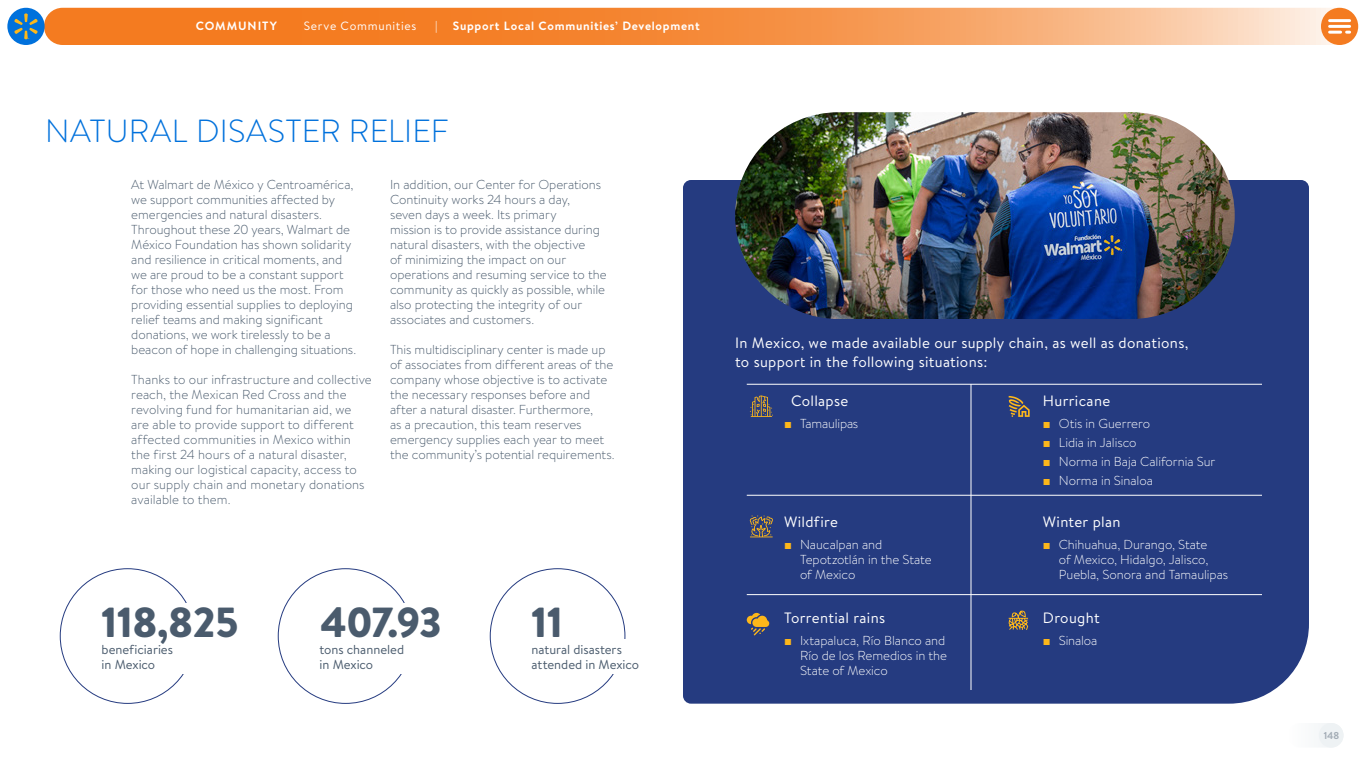
<style>
.page{position:relative;width:1366px;height:768px;background:#fff}
.page>*{position:absolute;margin:0;border:0;box-sizing:border-box;transform-origin:0 0}
.t1{font:900 42px "Bogle";color:#4a5b6d}
.t2{font:300 32px "Bogle";letter-spacing:.01em;color:#0071dc}
.t3{font:15px/19px "Bogle";letter-spacing:.02em;color:#fff}
.t4{font:300 13px/15px "Bogle";letter-spacing:-.005em;color:#4a5b6d}
.t5{font:300 13px/15px "Bogle";letter-spacing:-.005em;color:#fff}
.t6{font:13px/15px "Bogle";letter-spacing:-.005em;color:#4a5b6d}
.t7{font:700 12px "Bogle";letter-spacing:.06em;color:#fff}
.t8{font:12px "Bogle";letter-spacing:.055em;color:#fff}
.t9{font:700 10px "Bogle";color:#a4adb6}
.s1{font-family:"Arial";font-weight:700;color:#fdb71a}
</style>
<div class="page">
<div style="left:683px;top:180px;width:626px;height:524px;background:#253b80"></div>
<svg style="left:1009px;top:396px;width:21px;height:21px"></svg>
<svg style="left:750px;top:515px;width:23px;height:22px"></svg>
<svg style="left:747px;top:613px;width:22px;height:22px"></svg>
<svg style="left:1008px;top:610px;width:21px;height:21px"></svg>
<svg style="left:750px;top:395px;width:23px;height:22px"></svg>
<img style="left:735px;top:112px;width:500px;height:207px;border-radius:103px">
<hr style="left:971px;top:384px;width:1px;height:306px;background:#fff">
<hr style="left:747px;top:495px;width:515px;height:1px;background:#fff">
<hr style="left:747px;top:384px;width:515px;height:1px;background:#fff">
<hr style="left:747px;top:594px;width:515px;height:1px;background:#fff">
<div style="left:1288px;top:723px;width:56px;height:25px;background:#f9fafb;border-radius:12px"></div>
<div style="left:1319px;top:723px;width:25px;height:25px;background:#eef2f4;border-radius:50%"></div>
<svg style="left:44px;top:8px;width:1312px;height:37px;background:#f69751"></svg>
<svg style="left:1321px;top:8px;width:37px;height:37px"></svg>
<hr style="left:1330px;top:19px;width:20px;height:3px;background:#fff">
<hr style="left:1330px;top:25px;width:20px;height:3px;background:#fff">
<svg style="left:1330px;top:31px;width:11px;height:3px"></svg>
<div style="left:7px;top:8px;width:38px;height:37px;background:#0071dc;border-radius:50%"></div>
<svg style="left:14px;top:13px;width:24px;height:26px"></svg>
<p class="t7" style="left:196px;top:17px;width:83px">COMMUNITY</p>
<p class="t8" style="left:304px;top:17px;width:114px">Serve Communities</p>
<p class="t8" style="left:435px;top:17px;width:4px">|</p>
<p class="t7" style="left:453px;top:17px;width:249px">Support Local Communities’ Development</p>
<h2 class="t2" style="left:45px;top:110px;width:405px">NATURAL DISASTER RELIEF</h2>
<p class="t4" style="left:131px;top:177px;width:226px">At Walmart de México y Centroamérica, we support communities affected by emergencies and natural disasters.<br>Throughout these 20 years, Walmart de México Foundation has shown solidarity and resilience in critical moments, and we are proud to be a constant support for those who need us the most. From providing essential supplies to deploying relief teams and making significant donations, we work tirelessly to be a beacon of hope in challenging situations.</p>
<p class="t4" style="left:131px;top:372px;width:242px">Thanks to our infrastructure and collective reach, the Mexican Red Cross and the revolving fund for humanitarian aid, we are able to provide support to different affected communities in Mexico within the first 24 hours of a natural disaster, making our logistical capacity, access to our supply chain and monetary donations available to them.</p>
<p class="t4" style="left:390px;top:177px;width:218px">In addition, our Center for Operations Continuity works 24 hours a day,<br>seven days a week. Its primary<br>mission is to provide assistance during natural disasters, with the objective<br>of minimizing the impact on our operations and resuming service to the community as quickly as possible, while also protecting the integrity of our associates and customers.</p>
<p class="t4" style="left:390px;top:342px;width:226px">This multidisciplinary center is made up of associates from different areas of the company whose objective is to activate the necessary responses before and after a natural disaster. Furthermore,<br>as a precaution, this team reserves emergency supplies each year to meet the community’s potential requirements.</p>
<p class="t3" style="left:735px;top:333px;width:455px">In Mexico, we made available our supply chain, as well as donations, to support in the following situations:</p>
<p class="t3" style="left:791px;top:391px;width:59px">Collapse</p>
<p class="t5" style="left:784px;top:415px;width:76px"><span class="s1">■</span> Tamaulipas</p>
<p class="t3" style="left:1043px;top:391px;width:69px">Hurricane</p>
<p class="t5" style="left:1043px;top:415px;width:109px"><span class="s1">■</span> Otis in Guerrero</p>
<p class="t5" style="left:1043px;top:434px;width:95px"><span class="s1">■</span> Lidia in Jalisco</p>
<p class="t5" style="left:1043px;top:453px;width:174px"><span class="s1">■</span> Norma in Baja California Sur</p>
<p class="t5" style="left:1043px;top:472px;width:112px"><span class="s1">■</span> Norma in Sinaloa</p>
<h1 class="t1" style="left:102px;top:593px;width:138px">118,825</h1>
<p class="t6" style="left:102px;top:641px;width:73px">beneficiaries in Mexico</p>
<h1 class="t1" style="left:320px;top:593px;width:123px">407.93</h1>
<p class="t6" style="left:320px;top:641px;width:86px">tons channeled in Mexico</p>
<h1 class="t1" style="left:532px;top:593px;width:33px">11</h1>
<p class="t6" style="left:532px;top:641px;width:109px">natural disasters attended in Mexico</p>
<p class="t3" style="left:784px;top:512px;width:55px">Wildfire</p>
<p class="t5" style="left:800px;top:536px;width:133px;text-indent:-16px"><span class="s1">■</span> Naucalpan and<br>Tepotzotlán in the State of Mexico</p>
<p class="t3" style="left:784px;top:608px;width:103px">Torrential rains</p>
<p class="t5" style="left:800px;top:633px;width:148px;text-indent:-16px"><span class="s1">■</span> Ixtapaluca, Río Blanco and<br>Río de los Remedios in the<br>State of Mexico</p>
<p class="t3" style="left:1043px;top:512px;width:79px">Winter plan</p>
<p class="t5" style="left:1059px;top:536px;width:171px;text-indent:-16px"><span class="s1">■</span> Chihuahua, Durango, State<br>of Mexico, Hidalgo, Jalisco,<br>Puebla, Sonora and Tamaulipas</p>
<p class="t3" style="left:1043px;top:608px;width:58px">Drought</p>
<p class="t5" style="left:1043px;top:633px;width:56px"><span class="s1">■</span> Sinaloa</p>
<p class="t9" style="left:1324px;top:728px;width:17px">148</p>
</div>
